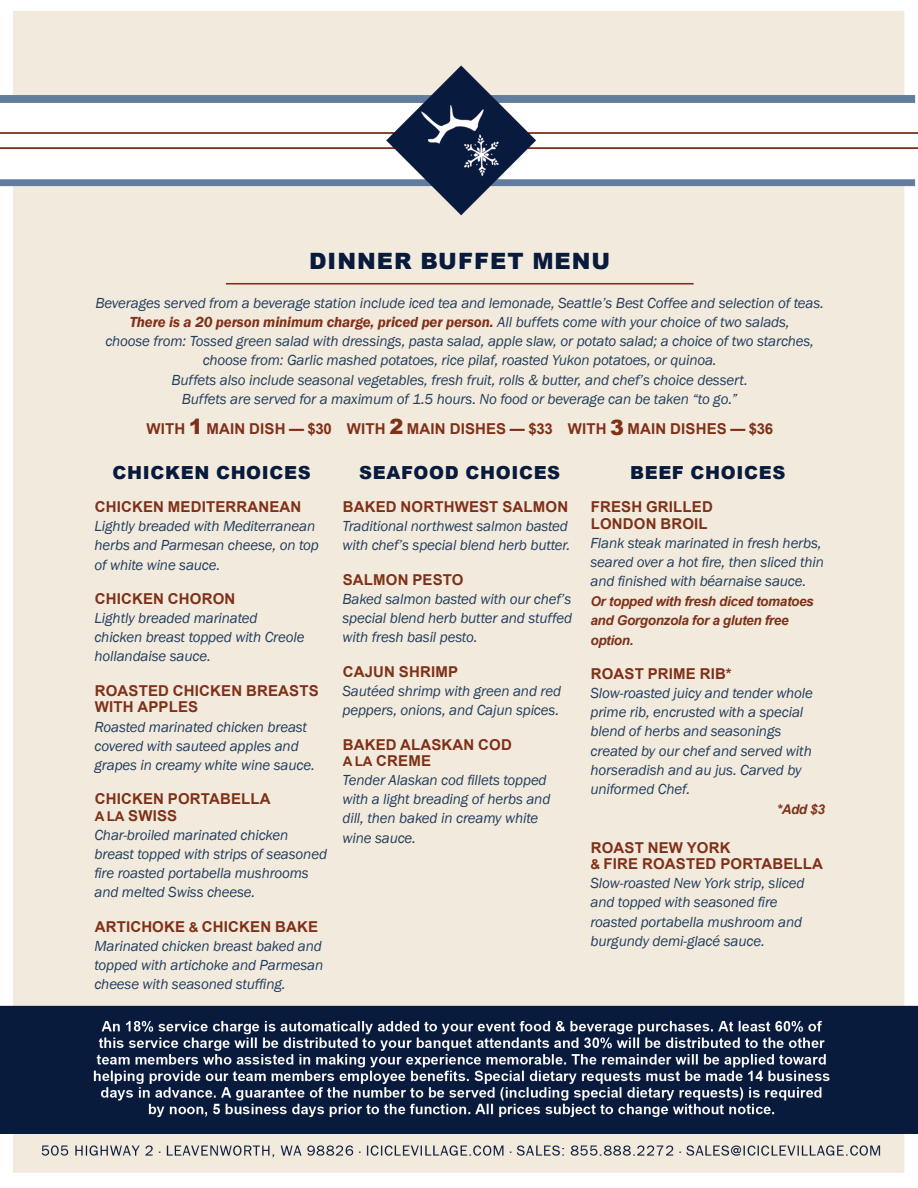
<style>
.page{position:relative;width:918px;height:1188px;background:#fff}
.page>*{position:absolute;margin:0;border:0;box-sizing:border-box;transform-origin:0 0}
.t1{font:900 22.5px "Arial";letter-spacing:.045em;color:#081b3d}
.t2{font:900 18px "Arial";letter-spacing:.035em;color:#081b3d}
.t3{font:italic 15px/19.2px "Franklin Gothic";letter-spacing:-.01em;color:#233e5e}
.t4{font:700 15px/16.5px "Arial";letter-spacing:.01em;color:#803018}
.t5{font:italic 700 13.5px/19.5px "Arial";letter-spacing:-.025em;color:#803018}
.s1{font-weight:600;color:#803018}
.s2{font-weight:900;font-size:21px}
.s3{font-size:13.5px}
</style>
<div class="page">
<img style="left:0;top:11px;width:918px;height:1162px">
<hr style="left:226px;top:283px;width:468px;height:2px;background:#803018">
<p class="t1" style="left:309px;top:245px;width:303px">DINNER BUFFET MENU</p>
<p class="t3" style="left:96px;top:293px;width:730px;text-align:center">Beverages served from a beverage station include iced tea and lemonade, Seattle’s Best Coffee and selection of teas.<br><span class="s1">There is a 20 person minimum charge, priced per person.</span> All buffets come with your choice of two salads,</p>
<p class="t3" style="left:105px;top:332px;width:710px;text-align:center">choose from: Tossed green salad with dressings, pasta salad, apple slaw, or potato salad; a choice of two starches, choose from: Garlic mashed potatoes, rice pilaf, roasted Yukon potatoes, or quinoa.</p>
<p class="t3" style="left:172px;top:370px;width:578px">Buffets also include seasonal vegetables, fresh fruit, rolls &amp; butter, and chef’s choice dessert.</p>
<p class="t3" style="left:182px;top:389px;width:557px">Buffets are served for a maximum of 1.5 hours. No food or beverage can be taken “to go.”</p>
<p class="t4" style="left:147px;top:420px;width:628px">WITH <span class="s2">1</span> MAIN DISH — $30 WITH <span class="s2">2</span> MAIN DISHES — $33 WITH <sup>3</sup> MAIN DISHES — $36</p>
<p class="t2" style="left:113px;top:460px;width:200px">CHICKEN CHOICES</p>
<p class="t4" style="left:95px;top:499px;width:208px">CHICKEN MEDITERRANEAN</p>
<p class="t3" style="left:94px;top:517px;width:226px">Lightly breaded with Mediterranean herbs and Parmesan cheese, on top of white wine sauce.</p>
<p class="t4" style="left:95px;top:591px;width:142px">CHICKEN CHORON</p>
<p class="t3" style="left:94px;top:609px;width:165px">Lightly breaded marinated</p>
<p class="t3" style="left:94px;top:628px;width:212px">chicken breast topped with Creole hollandaise sauce.</p>
<p class="t4" style="left:95px;top:683px;width:225px">ROASTED CHICKEN BREASTS<br>WITH APPLES</p>
<p class="t3" style="left:94px;top:717px;width:222px">Roasted marinated chicken breast covered with sauteed apples and grapes in creamy white wine sauce.</p>
<p class="t4" style="left:95px;top:791px;width:177px">CHICKEN PORTABELLA</p>
<p class="t4" style="left:95px;top:807px;width:84px"><span class="s3">A LA</span> SWISS</p>
<p class="t3" style="left:94px;top:826px;width:234px">Char-broiled marinated chicken breast topped with strips of seasoned fire roasted portabella mushrooms and melted Swiss cheese.</p>
<p class="t4" style="left:95px;top:918px;width:225px">ARTICHOKE <span class="s3">&amp;</span> CHICKEN BAKE</p>
<p class="t3" style="left:94px;top:937px;width:230px;text-align:justify">Marinated chicken breast baked and topped with artichoke and Parmesan cheese with seasoned stuffing.</p>
<p class="t2" style="left:359px;top:460px;width:203px">SEAFOOD CHOICES</p>
<p class="t4" style="left:343px;top:499px;width:227px">BAKED NORTHWEST SALMON</p>
<p class="t3" style="left:342px;top:517px;width:229px">Traditional northwest salmon basted with chef’s special blend herb butter.</p>
<p class="t4" style="left:343px;top:572px;width:122px">SALMON PESTO</p>
<p class="t3" style="left:342px;top:590px;width:231px;text-align:justify">Baked salmon basted with our chef’s special blend herb butter and stuffed with fresh basil pesto.</p>
<p class="t4" style="left:343px;top:663px;width:117px">CAJUN SHRIMP</p>
<p class="t3" style="left:342px;top:682px;width:220px">Sautéed shrimp with green and red peppers, onions, and Cajun spices.</p>
<p class="t4" style="left:343px;top:736px;width:171px">BAKED ALASKAN COD</p>
<p class="t4" style="left:343px;top:753px;width:90px"><span class="s3">A LA</span> CREME</p>
<p class="t3" style="left:342px;top:771px;width:206px">Tender Alaskan cod fillets topped</p>
<p class="t3" style="left:342px;top:790px;width:209px">with a light breading of herbs and</p>
<p class="t3" style="left:342px;top:809px;width:197px">dill, then baked in creamy white</p>
<p class="t3" style="left:342px;top:828px;width:75px">wine sauce.</p>
<p class="t2" style="left:630px;top:460px;width:157px">BEEF CHOICES</p>
<p class="t4" style="left:591px;top:499px;width:124px">FRESH GRILLED</p>
<p class="t4" style="left:591px;top:515px;width:118px">LONDON BROIL</p>
<p class="t3" style="left:590px;top:533px;width:235px">Flank steak marinated in fresh herbs, seared over a hot fire, then sliced thin and finished with béarnaise sauce.</p>
<p class="t5" style="left:590px;top:591px;width:225px">Or topped with fresh diced tomatoes and Gorgonzola for a gluten free option.</p>
<p class="t4" style="left:591px;top:666px;width:142px">ROAST PRIME RIB*</p>
<p class="t3" style="left:590px;top:684px;width:224px">Slow-roasted juicy and tender whole prime rib, encrusted with a special blend of herbs and seasonings created by our chef and served with horseradish and au jus. Carved by uniformed Chef.</p>
<p class="t5" style="left:777px;top:800px;width:50px">*Add $3</p>
<p class="t4" style="left:591px;top:839px;width:141px">ROAST NEW YORK</p>
<p class="t4" style="left:590px;top:856px;width:234px"><span class="s3">&amp;</span> FIRE ROASTED PORTABELLA</p>
<p class="t3" style="left:590px;top:874px;width:216px">Slow-roasted New York strip, sliced and topped with seasoned fire roasted portabella mushroom and burgundy demi-glacé sauce.</p>
</div>
